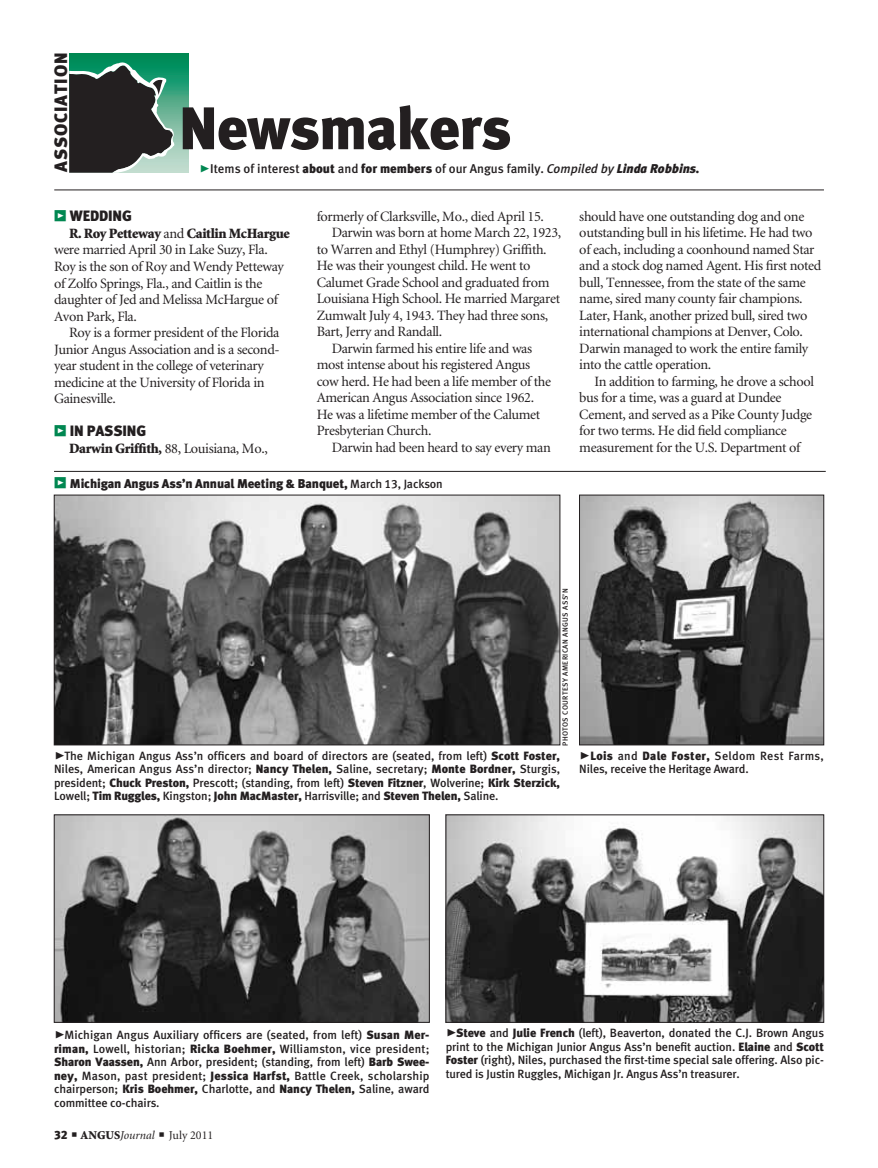
<style>
.page{position:relative;width:878px;height:1168px;background:#fff}
.page>*{position:absolute;margin:0;border:0;box-sizing:border-box;transform-origin:0 0}
.t1{font:60px "Meta Black LF";letter-spacing:-.015em;color:#231f20}
.t2{font:18px "Meta Black LF";letter-spacing:.05em;color:#231f20}
.subhead{font:15px "Meta Black LF";letter-spacing:-.01em;color:#231f20}
.body_text{font:14.25px/16.5px "Minion";letter-spacing:-.025em;color:#231f20}
.t3{font:12.75px "Meta Medium LF";color:#231f20}
.cutlines{font:12.75px "Meta Black LF";letter-spacing:-.01em;color:#231f20}
.cutlines-2{font:12px/13.5px "Meta Medium LF";letter-spacing:-.01em;color:#231f20;text-align:justify}
.t4{font:12px "Minion";color:#231f20}
.photo_credit{font:7.5px "Meta Medium LF";letter-spacing:.05em;color:#231f20}
.s1{font-family:"Meta Black Caps Expert";font-size:21px;color:#008751}
.s2{font-family:"Meta Black LF"}
.s3{font-style:italic}
.s4{font-family:"Meta Black LF";font-style:italic}
.s5{font-family:"Meta Black Expert";color:#008751}
.s6{font-weight:900}
.s7{font-family:"Meta Black Caps Expert";font-size:15px;color:#008751}
.s8{font-family:"Meta Medium LF";font-size:12px}
.s9{font-family:"Meta Black Caps Expert";font-size:21px}
</style>
<div class="page">
<hr style="left:54px;top:471px;width:771px;height:1px;background:#231f20">
<svg style="left:69px;top:54px;width:119px;height:119px;background:#47a681"></svg>
<svg style="left:69px;top:61px;width:106px;height:111px;background:#3b4e47"></svg>
<hr style="left:54px;top:190px;width:770px;height:1px;background:#231f20">
<img style="left:581px;top:497px;width:241px;height:246px">
<div style="left:579px;top:495px;width:245px;height:250px;border:1px solid #231f20"></div>
<img style="left:56px;top:497px;width:502px;height:246px">
<div style="left:54px;top:495px;width:506px;height:250px;border:1px solid #231f20"></div>
<img style="left:56px;top:816px;width:371px;height:204px">
<div style="left:54px;top:814px;width:375px;height:208px;border:1px solid #231f20"></div>
<img style="left:448px;top:816px;width:374px;height:204px">
<div style="left:446px;top:814px;width:378px;height:208px;border:1px solid #231f20"></div>
<p class="t2" style="left:50px;top:172px;width:121px;rotate:-90deg">ASSOCIATION</p>
<p class="t1" style="left:179px;top:92px;width:334px">Newsmakers</p>
<p class="t3" style="left:199px;top:161px;width:502px"><span class="s1">@</span>Items of interest <span class="s2">about</span> and <span class="s2">for members</span> of our Angus family. <span class="s3">Compiled by</span> <span class="s4">Linda Robbins.</span></p>
<p class="subhead" style="left:54px;top:207px;width:79px"><span class="s5">z</span> WEDDING</p>
<p class="body_text" style="left:54px;top:226px;width:237px;text-indent:15px"><span class="s6">R. Roy Petteway</span> and <span class="s6">Caitlin McHargue </span>were married April 30 in Lake Suzy, Fla.<br>Roy is the son of Roy and Wendy Petteway of Zolfo Springs, Fla., and Caitlin is the daughter of Jed and Melissa McHargue of Avon Park, Fla.</p>
<p class="body_text" style="left:54px;top:325px;width:227px;text-indent:15px">Roy is a former president of the Florida Junior Angus Association and is a second&shy;year student in the college of veterinary medicine at the University of Florida in Gainesville.</p>
<p class="subhead" style="left:54px;top:422px;width:94px"><span class="s5">z</span> IN PASSING</p>
<p class="body_text" style="left:69px;top:440px;width:200px"><span class="s6">Darwin Griffith,</span> 88, Louisiana, Mo.,</p>
<p class="body_text" style="left:316px;top:208px;width:229px">formerly of Clarksville, Mo., died April 15.</p>
<p class="body_text" style="left:316px;top:225px;width:246px;text-indent:15px">Darwin was born at home March 22, 1923, to Warren and Ethyl (Humphrey) Griffith.<br>He was their youngest child. He went to Calumet Grade School and graduated from Louisiana High School. He married Margaret Zumwalt July 4, 1943. They had three sons, Bart, Jerry and Randall.</p>
<p class="body_text" style="left:316px;top:340px;width:236px;text-indent:15px">Darwin farmed his entire life and was most intense about his registered Angus cow herd. He had been a life member of the American Angus Association since 1962.<br>He was a lifetime member of the Calumet Presbyterian Church.</p>
<p class="body_text" style="left:332px;top:439px;width:221px">Darwin had been heard to say every man</p>
<p class="cutlines" style="left:54px;top:476px;width:390px"><span class="s7">z</span> Michigan Angus Ass’n Annual Meeting &amp; Banquet, <span class="s8">March 13, Jackson</span></p>
<p class="body_text" style="left:579px;top:208px;width:243px">should have one outstanding dog and one outstanding bull in his lifetime. He had two of each, including a coonhound named Star and a stock dog named Agent. His first noted bull, Tennessee, from the state of the same name, sired many county fair champions.<br>Later, Hank, another prized bull, sired two international champions at Denver, Colo.<br>Darwin managed to work the entire family into the cattle operation.</p>
<p class="body_text" style="left:579px;top:373px;width:236px;text-indent:15px">In addition to farming, he drove a school bus for a time, was a guard at Dundee Cement, and served as a Pike County Judge for two terms. He did field compliance measurement for the U.S. Department of</p>
<p class="photo_credit" style="left:561px;top:746px;width:159px;rotate:-90deg">PHOTOS COURTESY AMERICAN ANGUS ASS’N</p>
<p class="cutlines-2" style="left:54px;top:748px;width:507px"><span class="s9">@</span>The Michigan Angus Ass’n officers and board of directors are (seated, from left) <span class="s2">Scott Foster, </span>Niles, American Angus Ass’n director; <span class="s2">Nancy Thelen,</span> Saline, secretary; <span class="s2">Monte Bordner,</span> Sturgis, president; <span class="s2">Chuck Preston,</span> Prescott; (standing, from left) <span class="s2">Steven Fitzner</span>, Wolverine; <span class="s2">Kirk Sterzick, </span>Lowell; <span class="s2">Tim Ruggles,</span> Kingston; <span class="s2">John MacMaster,</span> Harrisville; and <span class="s2">Steven Thelen,</span> Saline.</p>
<p class="cutlines-2" style="left:579px;top:748px;width:246px"><span class="s9">@</span><span class="s2">Lois</span> and <span class="s2">Dale Foster,</span> Seldom Rest Farms,<br>Niles, receive the Heritage Award.</p>
<p class="cutlines-2" style="left:54px;top:1028px;width:377px"><span class="s9">@</span>Michigan Angus Auxiliary officers are (seated, from left) <span class="s2">Susan Mer&shy;riman,</span> Lowell, historian; <span class="s2">Ricka Boehmer,</span> Williamston, vice president; <span class="s2">Sharon Vaassen,</span> Ann Arbor, president; (standing, from left) <span class="s2">Barb Swee&shy;ney,</span> Mason, past president; <span class="s2">Jessica Harfst,</span> Battle Creek, scholarship chairperson; <span class="s2">Kris Boehmer,</span> Charlotte, and <span class="s2">Nancy Thelen,</span> Saline, award committee co-chairs.</p>
<p class="cutlines-2" style="left:446px;top:1026px;width:380px"><span class="s9">@</span><span class="s2">Steve</span> and <span class="s2">Julie French</span> (left), Beaverton, donated the C.J. Brown Angus print to the Michigan Junior Angus Ass’n benefit auction. <span class="s2">Elaine</span> and <span class="s2">Scott Foster</span> (right), Niles, purchased the first-time special sale offering. Also pic&shy;tured is Justin Ruggles, Michigan Jr. Angus Ass’n treasurer.</p>
<p class="t4" style="left:54px;top:1129px;width:161px"><span class="s2">32</span> ■ <span class="s6">ANGUS</span><span class="s3">Journal</span> ■ July 2011</p>
</div>
